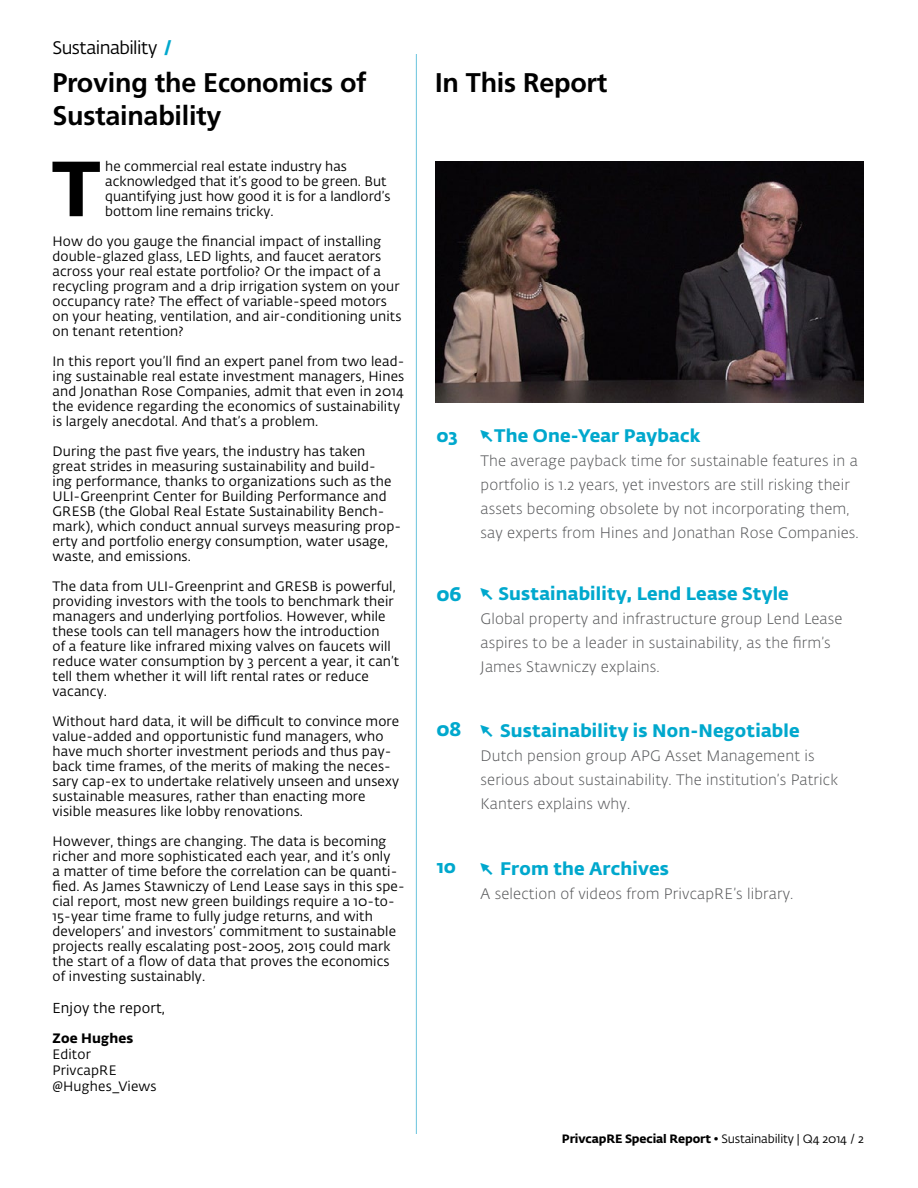
<style>
.page{position:relative;width:918px;height:1188px;background:#fff}
.page>*{position:absolute;margin:0;border:0;box-sizing:border-box;transform-origin:0 0}
.t1{font:700 77.1px "Fedra Sans Alt Pro";color:#000}
.t2{font:700 27px/32.4px "Frutiger LT Std";letter-spacing:-.01em;color:#000}
.t3{font:700 19.5px "Fedra Sans Alt Pro";color:#00a8cd}
.t4{font:700 18px "Fedra Sans Alt Pro";letter-spacing:.01em;color:#00a8cd}
.t5{font:18px "Fedra Sans Alt Pro";letter-spacing:-.03em;color:#000}
.t6{font:300 15px/24px "Fedra Sans Alt Pro";letter-spacing:.01em;color:#58595b}
.t7{font:14.25px "Fedra Sans Alt Pro";letter-spacing:.01em;color:#000}
.t8{font:13.5px/15px "Fedra Sans Alt Pro";letter-spacing:.01em;color:#000}
.t9{font:700 13.5px "Fedra Sans Alt Pro";letter-spacing:.01em;color:#000}
.t10{font:12px "Fedra Sans Alt Pro";letter-spacing:-.01em;color:#000}
.s1{font-weight:700;color:#00a8cd}
.s2{font-family:"Iconic Stroke";font-weight:400}
.s3{font-weight:700}
</style>
<div class="page">
<hr style="left:416px;top:54px;width:1px;height:1080px;background:#68c3dd">
<img style="left:435px;top:161px;width:429px;height:241px">
<h3 class="t5" style="left:52px;top:35px;width:121px">Sustainability <span class="s1">/</span></h3>
<h2 class="t2" style="left:52px;top:67px;width:316px">Proving the Economics of<br>Sustainability</h2>
<h1 class="t1" style="left:52px;top:127px;width:50px">T</h1>
<p class="t8" style="left:105px;top:159px;width:287px">he commercial real estate industry has acknowledged that it’s good to be green. But quantifying just how good it is for a landlord’s bottom line remains tricky.</p>
<p class="t8" style="left:53px;top:234px;width:350px">How do you gauge the financial impact of installing double-glazed glass, LED lights, and faucet aerators across your real estate portfolio? Or the impact of a recycling program and a drip irrigation system on your occupancy rate? The effect of variable-speed motors on your heating, ventilation, and air-conditioning units on tenant retention?</p>
<p class="t8" style="left:53px;top:354px;width:353px">In this report you’ll find an expert panel from two lead&shy;ing sustainable real estate investment managers, Hines and Jonathan Rose Companies, admit that even in 2014 the evidence regarding the economics of sustainability is largely anecdotal. And that’s a problem.</p>
<p class="t8" style="left:53px;top:444px;width:350px">During the past five years, the industry has taken great strides in measuring sustainability and build-<br>ing performance, thanks to organizations such as the ULI-Greenprint Center for Building Performance and GRESB (the Global Real Estate Sustainability Bench&shy;mark), which conduct annual surveys measuring prop&shy;erty and portfolio energy consumption, water usage, waste, and emissions.</p>
<p class="t8" style="left:53px;top:579px;width:348px">The data from ULI-Greenprint and GRESB is powerful, providing investors with the tools to benchmark their managers and underlying portfolios. However, while these tools can tell managers how the introduction<br>of a feature like infrared mixing valves on faucets will reduce water consumption by 3 percent a year, it can’t tell them whether it will lift rental rates or reduce vacancy.</p>
<p class="t8" style="left:53px;top:714px;width:348px">Without hard data, it will be difficult to convince more value-added and opportunistic fund managers, who have much shorter investment periods and thus pay&shy;back time frames, of the merits of making the neces&shy;sary cap-ex to undertake relatively unseen and unsexy sustainable measures, rather than enacting more visible measures like lobby renovations.</p>
<p class="t8" style="left:53px;top:834px;width:354px">However, things are changing. The data is becoming richer and more sophisticated each year, and it’s only<br>a matter of time before the correlation can be quanti&shy;fied. As James Stawniczy of Lend Lease says in this spe&shy;cial report, most new green buildings require a 10-to-15-year time frame to fully judge returns, and with developers’ and investors’ commitment to sustainable projects really escalating post-2005, 2015 could mark the start of a flow of data that proves the economics of investing sustainably.</p>
<p class="t7" style="left:52px;top:998px;width:114px">Enjoy the report,</p>
<p class="t9" style="left:52px;top:1028px;width:82px">Zoe Hughes</p>
<p class="t8" style="left:52px;top:1046px;width:106px;line-height:15.8px">Editor<br>PrivcapRE @Hughes_Views</p>
<h2 class="t2" style="left:435px;top:67px;width:174px">In This Report</h2>
<h3 class="t4" style="left:437px;top:421px;width:22px">03</h3>
<h3 class="t4" style="left:481px;top:421px;width:221px"><span class="s2">)</span>The One-Year Payback</h3>
<p class="t6" style="left:481px;top:448px;width:380px">The average payback time for sustainable features in a portfolio is 1.2 years, yet investors are still risking their assets becoming obsolete by not incorporating them, say experts from Hines and Jonathan Rose Companies.</p>
<h3 class="t3" style="left:437px;top:578px;width:26px">06</h3>
<h3 class="t4" style="left:481px;top:579px;width:310px"><span class="s2">)</span> Sustainability, Lend Lease Style</h3>
<p class="t6" style="left:481px;top:607px;width:363px">Global property and infrastructure group Lend Lease aspires to be a leader in sustainability, as the firm’s<br>James Stawniczy explains.</p>
<h3 class="t3" style="left:437px;top:713px;width:26px">08</h3>
<h3 class="t4" style="left:481px;top:716px;width:321px"><span class="s2">)</span> Sustainability is Non-Negotiable</h3>
<p class="t6" style="left:481px;top:744px;width:359px">Dutch pension group APG Asset Management is serious about sustainability. The institution’s Patrick<br>Kanters explains why.</p>
<h3 class="t4" style="left:437px;top:852px;width:20px">10</h3>
<h3 class="t4" style="left:481px;top:854px;width:190px"><span class="s2">)</span> From the Archives</h3>
<p class="t6" style="left:481px;top:881px;width:314px">A selection of videos from PrivcapRE’s library.</p>
<p class="t10" style="left:562px;top:1131px;width:304px"><span class="s3">PrivcapRE Special Report</span> • Sustainability | Q4 2014 / 2</p>
</div>
